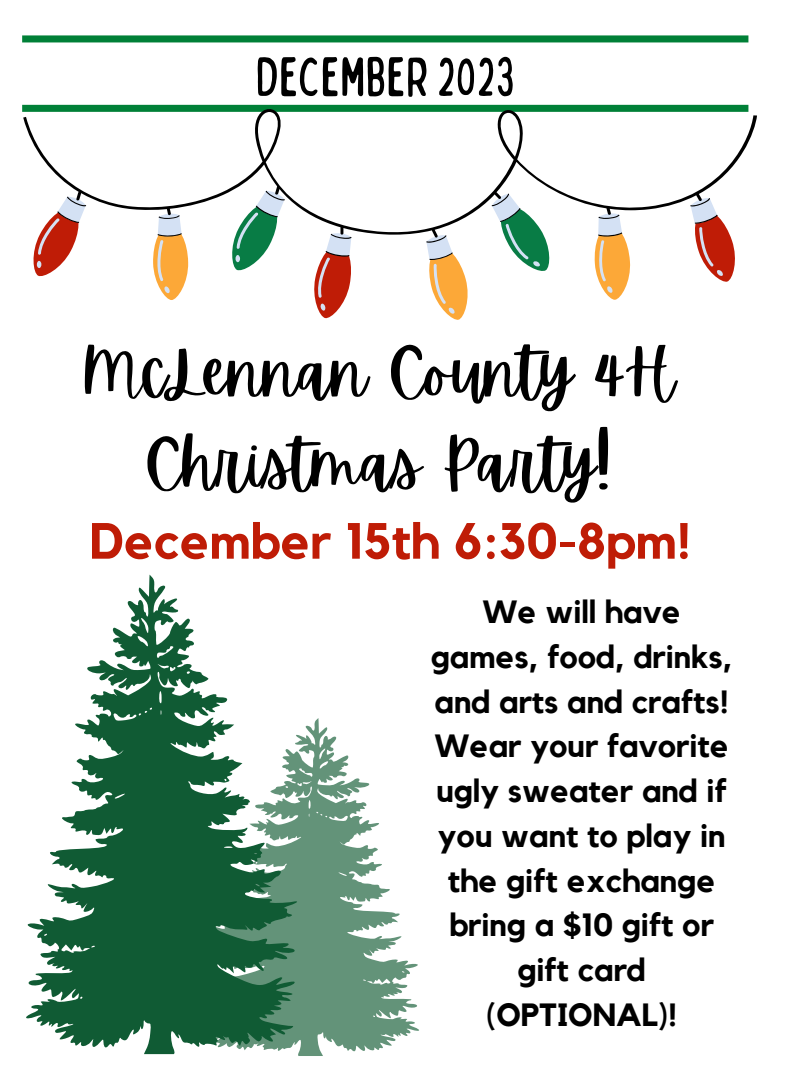
<style>
.page{position:relative;width:810px;height:1080px;background:#fff}
.page>*{position:absolute;margin:0;border:0;box-sizing:border-box;transform-origin:0 0}
.t1{font:65.5px/91.4px "Apricots";color:#000;text-align:center}
.t2{font:condensed 55px "Bobby Jones Soft";color:#000}
.t3{font:700 50.31px "Kollektif";color:#bf1c06}
.t4{font:700 32.06px/44.8px "Kollektif";color:#000;text-align:center}
</style>
<div class="page">
<div style="left:22px;top:35px;width:726px;height:7px;background:#008037"></div>
<div style="left:22px;top:105px;width:726px;height:7px;background:#008037"></div>
<svg style="left:298px;top:718px;width:121px;height:338px;fill:#639379"></svg>
<svg style="left:26px;top:575px;width:274px;height:479px"></svg>
<svg style="left:33px;top:260px;width:702px;height:59px"></svg>
<svg style="left:37px;top:260px;width:686px;height:54px"></svg>
<svg style="left:23px;top:108px;width:734px;height:152px"></svg>
<p class="t2" style="left:255px;top:42px;width:261px">DECEMBER 2023</p>
<p class="t1" style="left:82px;top:328px;width:594px">McLennan County 4H<br>Christmas Party!</p>
<p class="t3" style="left:90px;top:518px;width:603px">December 15th 6:30-8pm!</p>
<p class="t4" style="left:431px;top:591px;width:303px">We will have games, food, drinks, and arts and crafts!<br>Wear your favorite ugly sweater and if you want to play in the gift exchange bring a $10 gift or gift card (OPTIONAL)!</p>
</div>
